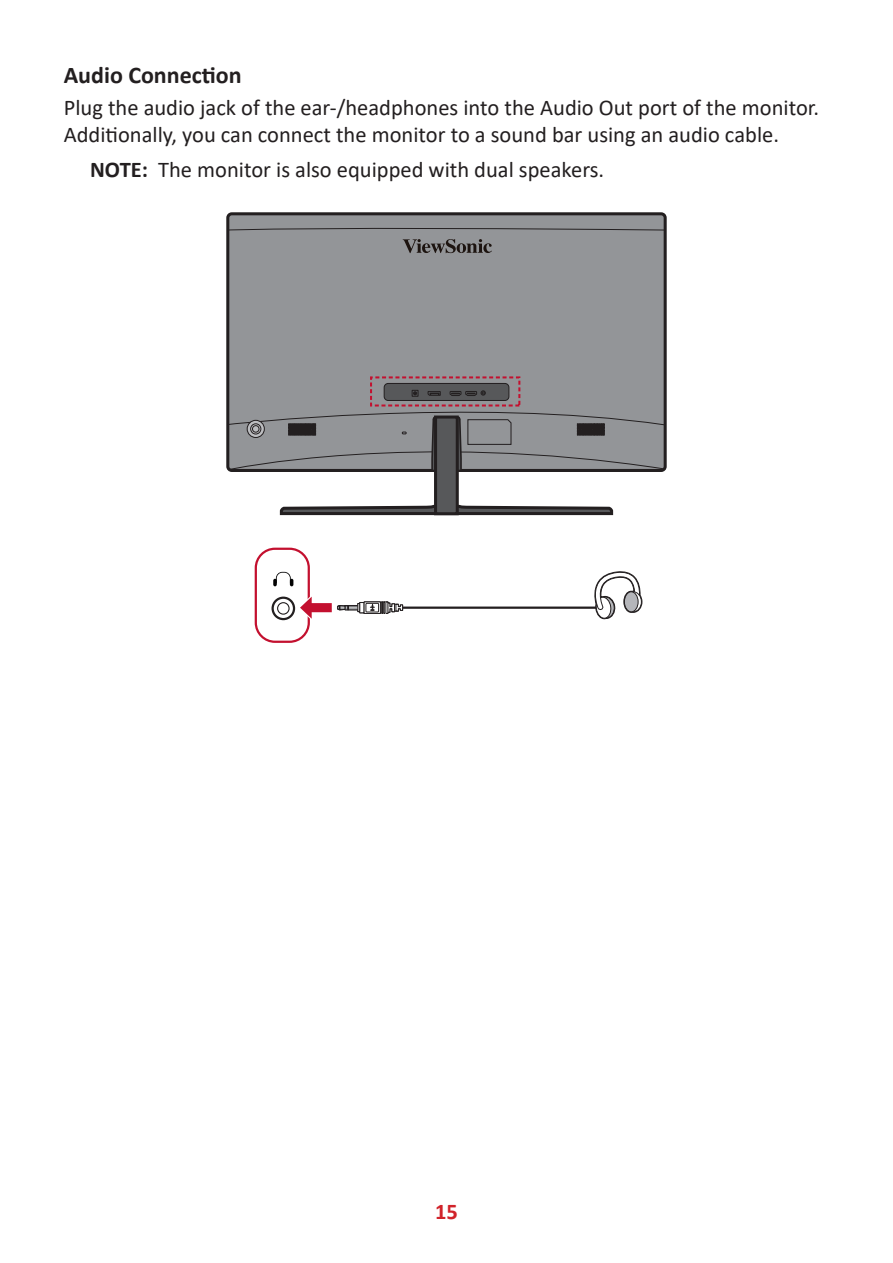
<style>
.page{position:relative;width:893px;height:1263px;background:#fff}
.page>*{position:absolute;margin:0;border:0;box-sizing:border-box;transform-origin:0 0}
.t1{font:700 24px "Calibri";color:#231f20}
.t2{font:22.5px/27px "Calibri";color:#231f20}
.t3{font:700 22.5px "Calibri";color:#d1232a}
.s1{font-weight:700}
</style>
<div class="page">
<div style="left:255px;top:548px;width:55px;height:95px;border:2px solid #c3102f;border-radius:19px"></div>
<hr style="left:403px;top:606px;width:197px;height:3px;background:#231f20">
<svg style="left:591px;top:571px;width:52px;height:49px"></svg>
<svg style="left:625px;top:592px;width:16px;height:20px"></svg>
<div style="left:625px;top:591px;width:17px;height:21px;border:1px solid #231f20;border-radius:50%"></div>
<div style="left:624px;top:592px;width:14px;height:20px;background:#b5b6ba;border-radius:50%"></div>
<div style="left:624px;top:591px;width:14px;height:21px;border:1px solid #231f20;border-radius:50%"></div>
<div style="left:271px;top:597px;width:24px;height:23px;border:2px solid #231f20;border-radius:50%"></div>
<div style="left:228px;top:214px;width:437px;height:256px;background:#939598;border-radius:4px"></div>
<div style="left:226px;top:212px;width:441px;height:260px;border:3px solid #231f20;border-radius:4px"></div>
<svg style="left:227px;top:226px;width:439px;height:200px"></svg>
<svg style="left:279px;top:504px;width:335px;height:12px"></svg>
<div style="left:434px;top:415px;width:25px;height:100px;background:#57585a;border:3px solid #231f20"></div>
<svg style="left:228px;top:382px;width:438px;height:90px"></svg>
<div style="left:370px;top:376px;width:150px;height:30px;border:2px dashed #c3102f"></div>
<svg style="left:403px;top:239px;width:89px;height:14px"></svg>
<svg style="left:273px;top:572px;width:131px;height:52px"></svg>
<p class="t1" style="left:64px;top:58px;width:179px">Audio Connection</p>
<p class="t2" style="left:64px;top:93px;width:757px">Plug the audio jack of the ear-/headphones into the Audio Out port of the monitor.<br>Additionally, you can connect the monitor to a sound bar using an audio cable.</p>
<p class="t2" style="left:105px;top:156px;width:501px"><span class="s1">NOTE</span> The monitor is also equipped with dual speakers.</p>
<p class="t3" style="left:435px;top:1196px;width:24px">15</p>
</div>
